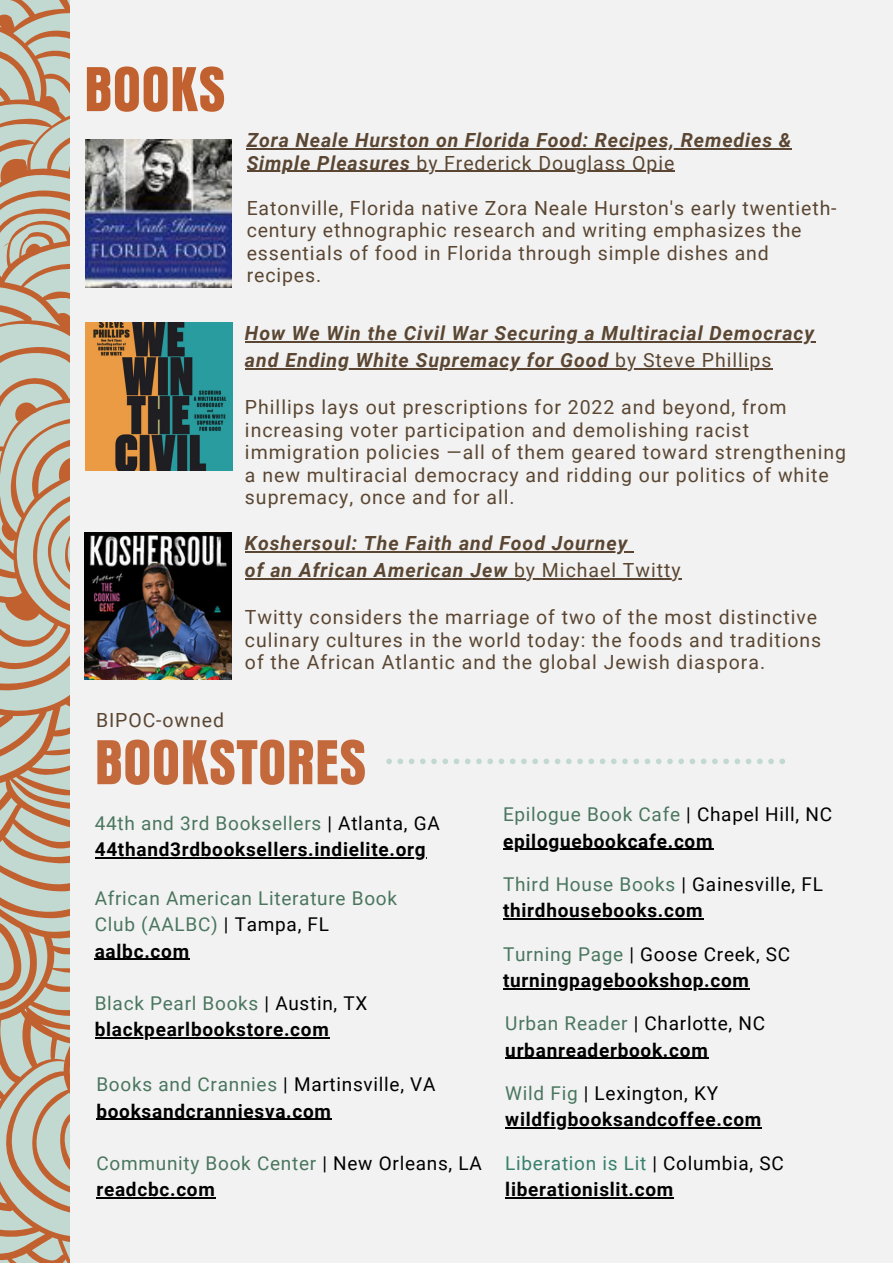
<style>
.page{position:relative;width:893px;height:1264px;background:#fff}
.page>*{position:absolute;margin:0;border:0;box-sizing:border-box;transform-origin:0 0}
.t1{font:66px "Anzeigen Gro D";letter-spacing:.005em;color:#c16130}
.t2{font:65.85px "Anzeigen Gro D";letter-spacing:.005em;color:#c3693c}
.t3{font:19.5px/22.5px "Roboto";letter-spacing:.05em;color:#5a4632}
.t4{font:italic 700 19.5px/27px "Roboto";letter-spacing:.05em;color:#5a4632}
.t5{font:19.05px/26.2px "Roboto";letter-spacing:.04em;color:#4a765f}
.t6{font:700 19.05px "Roboto";letter-spacing:.04em;color:#000}
.t7{font:19.05px "Roboto";letter-spacing:.04em;color:#000}
.t8{font:19.05px "Roboto";letter-spacing:.04em;color:#36806c}
.s1{font-weight:400;font-style:normal}
.s2{color:#000}
.s3{color:#4a765f}
</style>
<div class="page">
<svg style="left:0;top:598px;width:70px;height:289px;fill:#c1d9d0"></svg>
<svg style="left:0;top:887px;width:70px;height:375px;fill:#c1d9d0"></svg>
<svg style="left:0;top:0;width:70px;height:598px;fill:#c1d9d0"></svg>
<div style="left:70px;top:0;width:822px;height:1262px;background:#f2f2f2"></div>
<img style="left:84px;top:532px;width:147px;height:148px">
<img style="left:85px;top:323px;width:148px;height:147px">
<svg style="left:386px;top:758px;width:399px;height:6px"></svg>
<hr style="left:245px;top:551px;width:383px;height:1px;background:#5a4632">
<svg style="left:571px;top:551px;width:90px;height:29px"></svg>
<hr style="left:245px;top:578px;width:269px;height:1px;background:#5a4632">
<hr style="left:514px;top:578px;width:167px;height:1px;background:#5a4632">
<hr style="left:245px;top:341px;width:570px;height:1px;background:#5a4632">
<hr style="left:245px;top:368px;width:370px;height:1px;background:#5a4632">
<hr style="left:615px;top:368px;width:157px;height:1px;background:#5a4632">
<img style="left:85px;top:140px;width:146px;height:147px">
<hr style="left:247px;top:148px;width:545px;height:1px;background:#5a4632">
<hr style="left:247px;top:171px;width:169px;height:1px;background:#5a4632">
<hr style="left:416px;top:171px;width:259px;height:1px;background:#5a4632">
<hr style="left:95px;top:857px;width:331px;height:1px;background:#000">
<hr style="left:95px;top:958px;width:95px;height:1px;background:#000">
<hr style="left:95px;top:1037px;width:234px;height:1px;background:#000">
<hr style="left:96px;top:1118px;width:236px;height:1px;background:#000">
<hr style="left:96px;top:1197px;width:119px;height:1px;background:#000">
<hr style="left:503px;top:848px;width:210px;height:1px;background:#000">
<hr style="left:503px;top:918px;width:200px;height:1px;background:#000">
<hr style="left:505px;top:1057px;width:203px;height:1px;background:#000">
<hr style="left:505px;top:1127px;width:257px;height:1px;background:#000">
<hr style="left:503px;top:988px;width:246px;height:1px;background:#000">
<hr style="left:505px;top:1197px;width:169px;height:1px;background:#000">
<p class="t1" style="left:84px;top:62px;width:143px">BOOKS</p>
<p class="t3" style="left:96px;top:708px;width:129px">BIPOC-owned</p>
<p class="t4" style="left:247px;top:129px;width:546px;line-height:22.5px">Zora Neale Hurston on Florida Food: Recipes, Remedies &amp;<br>Simple Pleasures <span class="s1">by Frederick Douglass Opie</span></p>
<p class="t3" style="left:247px;top:197px;width:591px">Eatonville, Florida native Zora Neale Hurston's early twentieth&shy;century ethnographic research and writing emphasizes the essentials of food in Florida through simple dishes and recipes.</p>
<p class="t4" style="left:245px;top:320px;width:570px">How We Win the Civil War Securing a Multiracial Democracy and Ending White Supremacy for Good <span class="s1">by Steve Phillips</span></p>
<p class="t3" style="left:245px;top:396px;width:602px">Phillips lays out prescriptions for 2022 and beyond, from increasing voter participation and demolishing racist immigration policies —all of them geared toward strengthening a new multiracial democracy and ridding our politics of white supremacy, once and for all.</p>
<p class="t4" style="left:245px;top:529px;width:384px">Koshersoul: The Faith and Food Journey</p>
<p class="t4" style="left:245px;top:556px;width:437px">of an African American Jew <span class="s1">by Michael Twitty</span></p>
<p class="t3" style="left:245px;top:606px;width:577px">Twitty considers the marriage of two of the most distinctive culinary cultures in the world today: the foods and traditions of the African Atlantic and the global Jewish diaspora.</p>
<p class="t2" style="left:95px;top:734px;width:273px">BOOKSTORES</p>
<p class="t5" style="left:95px;top:810px;width:346px">44th and 3rd Booksellers <span class="s2">| Atlanta, GA</span></p>
<p class="t6" style="left:95px;top:838px;width:332px">44thand3rdbooksellers.indielite.org</p>
<p class="t5" style="left:95px;top:885px;width:304px">African American Literature Book<br>Club (AALBC) <span class="s2">| Tampa, FL</span></p>
<p class="t6" style="left:95px;top:939px;width:96px">aalbc.com</p>
<p class="t5" style="left:95px;top:990px;width:274px">Black Pearl Books <span class="s2">| Austin, TX</span></p>
<p class="t6" style="left:95px;top:1018px;width:235px">blackpearlbookstore.com</p>
<p class="t5" style="left:96px;top:1071px;width:340px">Books and Crannies <span class="s2">| Martinsville, VA</span></p>
<p class="t6" style="left:96px;top:1100px;width:236px">booksandcranniesva.com</p>
<p class="t5" style="left:96px;top:1150px;width:387px">Community Book Center <span class="s2">| New Orleans, LA</span></p>
<p class="t6" style="left:96px;top:1178px;width:120px">readcbc.com</p>
<p class="t5" style="left:503px;top:801px;width:330px">Epilogue Book Cafe <span class="s2">| Chapel Hill, NC</span></p>
<p class="t6" style="left:503px;top:830px;width:211px">epiloguebookcafe.com</p>
<p class="t5" style="left:503px;top:871px;width:321px">Third House Books <span class="s2">| Gainesville, FL</span></p>
<p class="t6" style="left:503px;top:899px;width:201px">thirdhousebooks.com</p>
<p class="t7" style="left:503px;top:943px;width:289px"><span class="s3">Turning Page</span> | Goose Creek, SC</p>
<p class="t6" style="left:503px;top:969px;width:247px">turningpagebookshop.com</p>
<p class="t7" style="left:505px;top:1012px;width:261px"><span class="s3">Urban Reader</span> | Charlotte, NC</p>
<p class="t6" style="left:505px;top:1039px;width:204px">urbanreaderbook.com</p>
<p class="t7" style="left:505px;top:1082px;width:214px"><span class="s3">Wild Fig</span> | Lexington, KY</p>
<p class="t6" style="left:505px;top:1108px;width:257px">wildfigbooksandcoffee.com</p>
<p class="t8" style="left:505px;top:1152px;width:280px">Liberation is Lit <span class="s2">| Columbia, SC</span></p>
<p class="t6" style="left:505px;top:1178px;width:169px">liberationislit.com</p>
</div>
